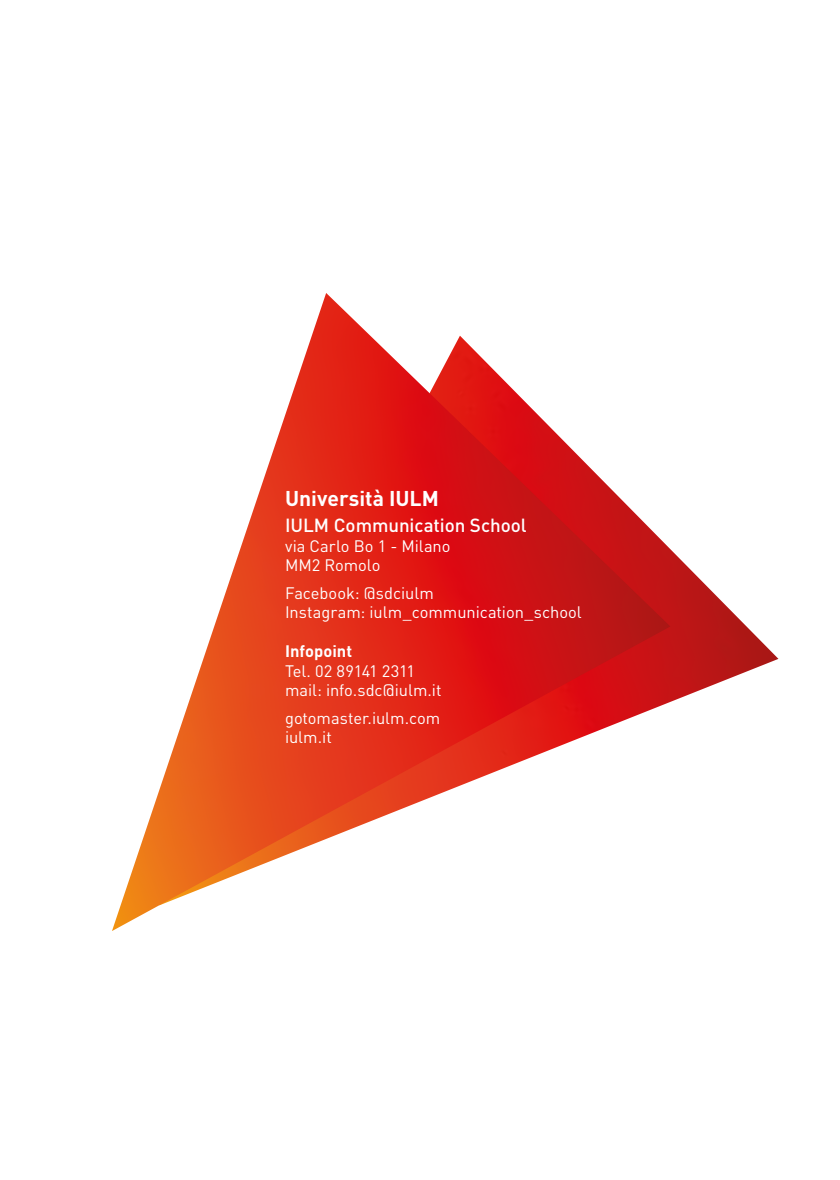
<style>
.page{position:relative;width:840px;height:1180px;background:#fff}
.page>*{position:absolute;margin:0;border:0;box-sizing:border-box;transform-origin:0 0}
.t1{font:700 21.2px "DIN Pro";letter-spacing:-.005em;color:#fff}
.t2{font:500 18.8px "DIN Pro";letter-spacing:-.005em;color:#fff}
.t3{font:16.4px/19.4px "DIN Pro";letter-spacing:-.005em;color:#fff}
.t4{font:700 16.4px "DIN Pro";color:#fff}
</style>
<div class="page">
<img style="left:670px;top:549px;width:108px;height:153px">
<img style="left:112px;top:293px;width:558px;height:637px">
<p class="t1" style="left:285px;top:481px;width:155px">Università IULM</p>
<p class="t2" style="left:285px;top:510px;width:243px">IULM Communication School</p>
<p class="t3" style="left:285px;top:534px;width:167px">via Carlo Bo 1 - Milano<br>MM2 Romolo</p>
<p class="t3" style="left:285px;top:581px;width:298px">Facebook: @sdciulm<br>Instagram: iulm_communication_school</p>
<p class="t4" style="left:285px;top:637px;width:69px">Infopoint</p>
<p class="t3" style="left:285px;top:659px;width:158px">Tel. 02 89141 2311 mail: info.sdc@iulm.it</p>
<p class="t3" style="left:285px;top:706px;width:156px">gotomaster.iulm.com iulm.it</p>
</div>
